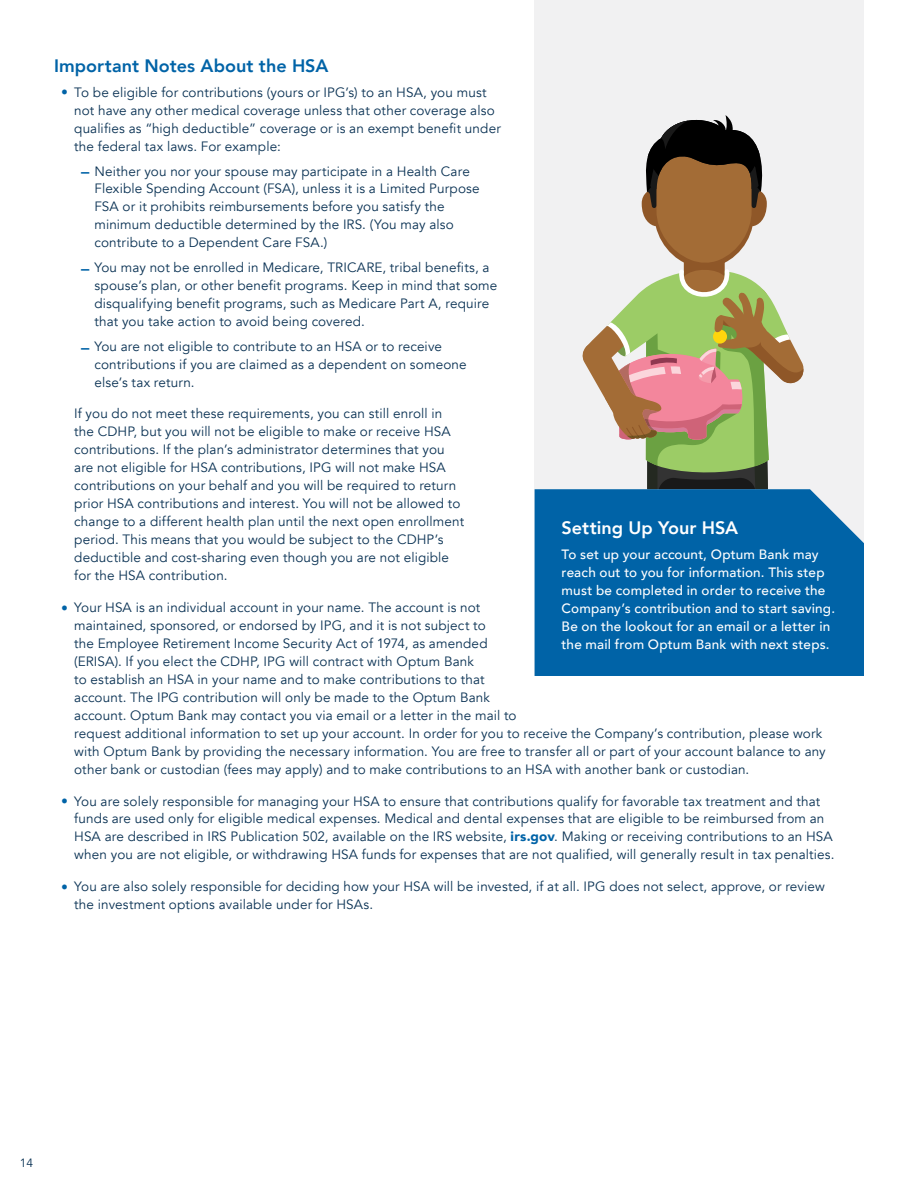
<style>
.page{position:relative;width:918px;height:1188px;background:#fff}
.page>*{position:absolute;margin:0;border:0;box-sizing:border-box;transform-origin:0 0}
.t1{font:800 18px "Avenir";color:#0063a7}
.t2{font:800 18px "Avenir";color:#fff}
.t3{font:13.5px/18px "Avenir";letter-spacing:.01em;color:#0a3254}
.t4{font:500 13.5px/18px "Avenir";letter-spacing:.015em;color:#fff}
.t5{font:12px "Avenir";color:#0a3254}
.s1{font-weight:800;font-size:16.5px;color:#0063a7}
.s2{font-weight:900;color:#0063a7}
</style>
<div class="page">
<div style="left:535px;top:0;width:329px;height:675px;background:#f1f1f2"></div>
<svg style="left:582px;top:115px;width:222px;height:374px"></svg>
<div style="left:535px;top:489px;width:329px;height:187px;background:#0063a7"></div>
<h1 class="t1" style="left:54px;top:52px;width:276px">Important Notes About the HSA</h1>
<p class="t3" style="left:74px;top:83px;width:428px">To be eligible for contributions (yours or IPG’s) to an HSA, you must not have any other medical coverage unless that other coverage also qualifies as “high deductible” coverage or is an exempt benefit under the federal tax laws. For example:</p>
<p class="t3" style="left:94px;top:162px;width:387px;text-indent:-14px"><span class="s1">–</span> Neither you nor your spouse may participate in a Health Care Flexible Spending Account (FSA), unless it is a Limited Purpose FSA or it prohibits reimbursements before you satisfy the minimum deductible determined by the IRS. (You may also contribute to a Dependent Care FSA.)</p>
<p class="t3" style="left:94px;top:259px;width:404px;text-indent:-14px"><span class="s1">–</span> You may not be enrolled in Medicare, TRICARE, tribal benefits, a spouse’s plan, or other benefit programs. Keep in mind that some disqualifying benefit programs, such as Medicare Part A, require that you take action to avoid being covered.</p>
<p class="t3" style="left:94px;top:338px;width:374px;text-indent:-14px"><span class="s1">–</span> You are not eligible to contribute to an HSA or to receive contributions if you are claimed as a dependent on someone else’s tax return.</p>
<p class="t3" style="left:74px;top:405px;width:391px">If you do not meet these requirements, you can still enroll in the CDHP, but you will not be eligible to make or receive HSA contributions. If the plan’s administrator determines that you are not eligible for HSA contributions, IPG will not make HSA contributions on your behalf and you will be required to return prior HSA contributions and interest. You will not be allowed to change to a different health plan until the next open enrollment period. This means that you would be subject to the CDHP’s deductible and cost-sharing even though you are not eligible for the HSA contribution.</p>
<p class="t3" style="left:74px;top:599px;width:753px">Your HSA is an individual account in your name. The account is not<br>maintained, sponsored, or endorsed by IPG, and it is not subject to<br>the Employee Retirement Income Security Act of 1974, as amended<br>(ERISA). If you elect the CDHP, IPG will contract with Optum Bank<br>to establish an HSA in your name and to make contributions to that<br>account. The IPG contribution will only be made to the Optum Bank<br>account. Optum Bank may contact you via email or a letter in the mail to<br>request additional information to set up your account. In order for you to receive the Company’s contribution, please work with Optum Bank by providing the necessary information. You are free to transfer all or part of your account balance to any other bank or custodian (fees may apply) and to make contributions to an HSA with another bank or custodian.</p>
<p class="t3" style="left:74px;top:792px;width:762px">You are solely responsible for managing your HSA to ensure that contributions qualify for favorable tax treatment and that funds are used only for eligible medical expenses. Medical and dental expenses that are eligible to be reimbursed from an HSA are described in IRS Publication 502, available on the IRS website, <span class="s2">irs.gov</span>. Making or receiving contributions to an HSA when you are not eligible, or withdrawing HSA funds for expenses that are not qualified, will generally result in tax penalties.</p>
<p class="t3" style="left:74px;top:878px;width:752px">You are also solely responsible for deciding how your HSA will be invested, if at all. IPG does not select, approve, or review the investment options available under for HSAs.</p>
<h1 class="t2" style="left:562px;top:514px;width:178px">Setting Up Your HSA</h1>
<p class="t4" style="left:562px;top:545px;width:275px">To set up your account, Optum Bank may reach out to you for information. This step must be completed in order to receive the Company’s contribution and to start saving.<br>Be on the lookout for an email or a letter in the mail from Optum Bank with next steps.</p>
<p class="t5" style="left:20px;top:1156px;width:15px">14</p>
</div>
